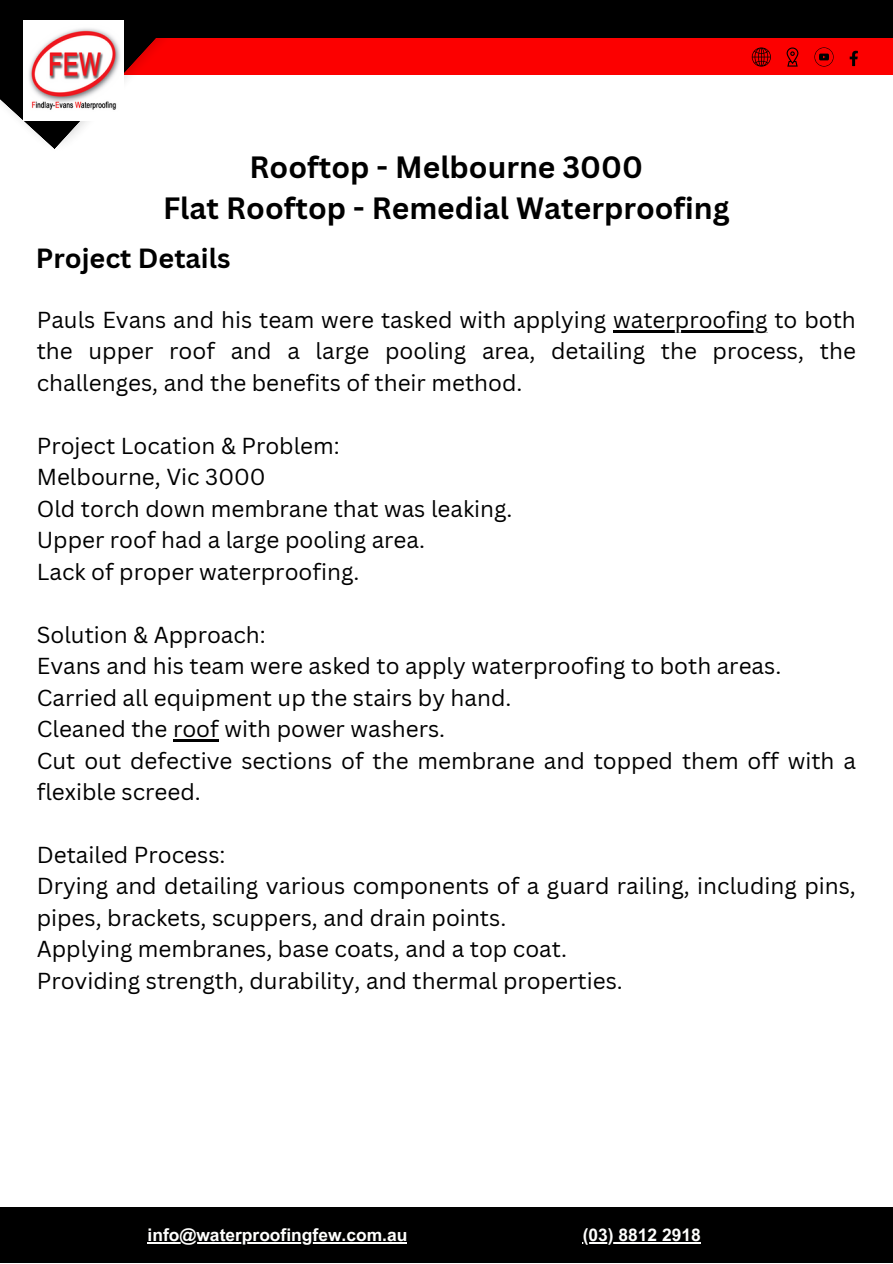
<style>
.page{position:relative;width:893px;height:1264px;background:#fff}
.page>*{position:absolute;margin:0;border:0;box-sizing:border-box;transform-origin:0 0}
.t1{font:700 30px "Canva Sans";color:#000}
.t2{font:700 27px "Canva Sans";color:#000}
.t3{font:22.5px/31.5px "Canva Sans";color:#000}
.t4{font:700 17.4px "Arial MT Pro";color:#fffffe}
</style>
<div class="page">
<div style="left:48px;top:38px;width:844px;height:37px;background:#fc0000"></div>
<div style="left:56px;top:0;width:836px;height:38px;background:#000"></div>
<div style="left:0;top:1207px;width:892px;height:55px;background:#000"></div>
<svg style="left:0;top:0;width:163px;height:149px"></svg>
<img style="left:23px;top:21px;width:101px;height:100px">
<svg style="left:751px;top:47px;width:19px;height:20px"></svg>
<svg style="left:814px;top:47px;width:19px;height:20px"></svg>
<svg style="left:849px;top:50px;width:9px;height:16px"></svg>
<svg style="left:786px;top:47px;width:12px;height:20px"></svg>
<hr style="left:147px;top:1242px;width:260px;height:1px;background:#fffffe">
<hr style="left:582px;top:1242px;width:118px;height:1px;background:#fffffe">
<hr style="left:613px;top:330px;width:154px;height:2px;background:#000">
<hr style="left:173px;top:739px;width:46px;height:2px;background:#000">
<p class="t1" style="left:249px;top:146px;width:395px">Rooftop - Melbourne 3000</p>
<p class="t1" style="left:163px;top:187px;width:568px">Flat Rooftop - Remedial Waterproofing</p>
<p class="t2" style="left:36px;top:239px;width:196px">Project Details</p>
<p class="t3" style="left:37px;top:303px;width:820px;text-align:justify">Pauls Evans and his team were tasked with applying waterproofing to both the upper roof and a large pooling area, detailing the process, the challenges, and the benefits of their method.</p>
<p class="t3" style="left:37px;top:429px;width:304px">Project Location &amp; Problem:</p>
<p class="t3" style="left:37px;top:460px;width:230px">Melbourne, Vic 3000</p>
<p class="t3" style="left:37px;top:492px;width:477px">Old torch down membrane that was leaking.</p>
<p class="t3" style="left:37px;top:523px;width:389px">Upper roof had a large pooling area.</p>
<p class="t3" style="left:37px;top:555px;width:324px">Lack of proper waterproofing.</p>
<p class="t3" style="left:37px;top:618px;width:230px">Solution &amp; Approach:</p>
<p class="t3" style="left:37px;top:649px;width:746px">Evans and his team were asked to apply waterproofing to both areas.</p>
<p class="t3" style="left:37px;top:681px;width:476px">Carried all equipment up the stairs by hand.</p>
<p class="t3" style="left:37px;top:712px;width:410px">Cleaned the roof with power washers.</p>
<p class="t3" style="left:37px;top:744px;width:820px">Cut out defective sections of the membrane and topped them off with a flexible screed.</p>
<p class="t3" style="left:37px;top:838px;width:190px">Detailed Process:</p>
<p class="t3" style="left:37px;top:870px;width:820px">Drying and detailing various components of a guard railing, including pins, pipes, brackets, scuppers, and drain points.</p>
<p class="t3" style="left:37px;top:932px;width:531px">Applying membranes, base coats, and a top coat.</p>
<p class="t3" style="left:37px;top:964px;width:587px">Providing strength, durability, and thermal properties.</p>
<p class="t4" style="left:147px;top:1228px;width:261px">info@waterproofingfew.com.au</p>
<p class="t4" style="left:582px;top:1228px;width:120px">(03) 8812 2918</p>
</div>
